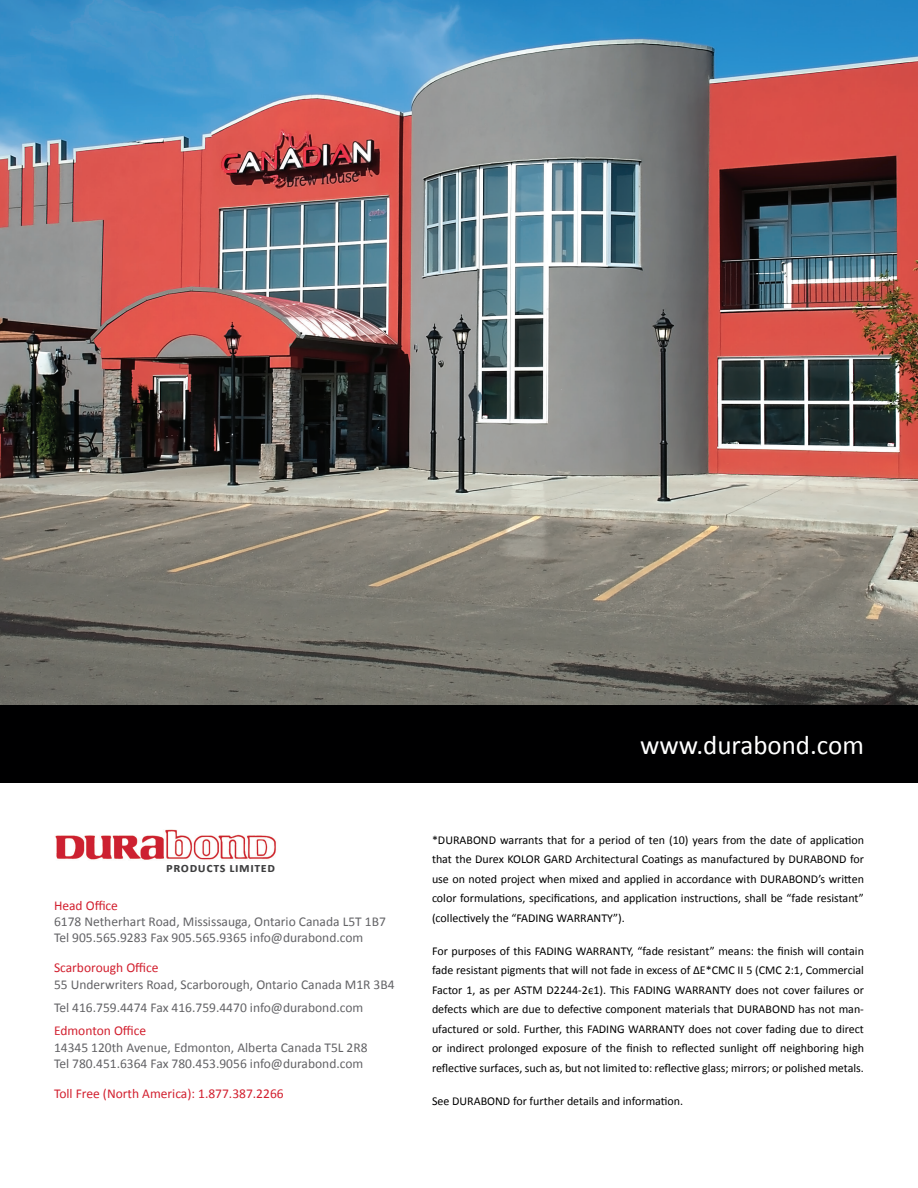
<style>
.page{position:relative;width:918px;height:1188px;background:#fff}
.page>*{position:absolute;margin:0;border:0;box-sizing:border-box;transform-origin:0 0}
.t1{font:27px "Calibri";color:#fff}
.t2{font:13.5px/16.5px "Calibri";color:#636366}
.t3{font:13.5px "Calibri";color:#d2202f}
.t4{font:700 13.5px "Calibri";letter-spacing:.04em;color:#3e3e3f}
.t5{font:12px/19.5px "Calibri";color:#000001;text-align:justify}
</style>
<div class="page">
<div style="left:0;top:704px;width:918px;height:79px;background:#000001"></div>
<img style="left:55px;top:830px;width:221px;height:30px">
<img style="left:0;top:0;width:918px;height:704px">
<p class="t4" style="left:166px;top:859px;width:110px">products limited</p>
<p class="t3" style="left:54px;top:896px;width:66px">Head Office</p>
<p class="t2" style="left:54px;top:913px;width:333px">6178 Netherhart Road, Mississauga, Ontario Canada L5T 1B7<br>Tel 905.565.9283 Fax 905.565.9365 info@durabond.com</p>
<p class="t3" style="left:54px;top:959px;width:106px">Scarborough Office</p>
<p class="t2" style="left:54px;top:973px;width:342px;line-height:23.2px">55 Underwriters Road, Scarborough, Ontario Canada M1R 3B4<br>Tel 416.759.4474 Fax 416.759.4470 info@durabond.com</p>
<p class="t3" style="left:54px;top:1022px;width:94px">Edmonton Office</p>
<p class="t2" style="left:54px;top:1039px;width:315px">14345 120th Avenue, Edmonton, Alberta Canada T5L 2R8<br>Tel 780.451.6364 Fax 780.453.9056 info@durabond.com</p>
<p class="t3" style="left:54px;top:1085px;width:231px">Toll Free (North America): 1.877.387.2266</p>
<h1 class="t1" style="left:640px;top:728px;width:225px">www.durabond.com</h1>
<p class="t5" style="left:432px;top:830px;width:434px">*DURABOND warrants that for a period of ten (10) years from the date of application that the Durex KOLOR GARD Architectural Coatings as manufactured by DURABOND for use on noted project when mixed and applied in accordance with DURABOND’s written color formulations, specifications, and application instructions, shall be “fade resistant” (collectively the “FADING WARRANTY”).</p>
<p class="t5" style="left:432px;top:941px;width:434px">For purposes of this FADING WARRANTY, “fade resistant” means: the finish will contain fade resistant pigments that will not fade in excess of ΔΕ*CMC II 5 (CMC 2:1, Commercial Factor 1, as per ASTM D2244-2є1). This FADING WARRANTY does not cover failures or defects which are due to defective component materials that DURABOND has not man&shy;ufactured or sold. Further, this FADING WARRANTY does not cover fading due to direct or indirect prolonged exposure of the finish to reflected sunlight off neighboring high reflective surfaces, such as, but not limited to: reflective glass; mirrors; or polished metals.</p>
<p class="t5" style="left:432px;top:1091px;width:253px">See DURABOND for further details and information.</p>
</div>
